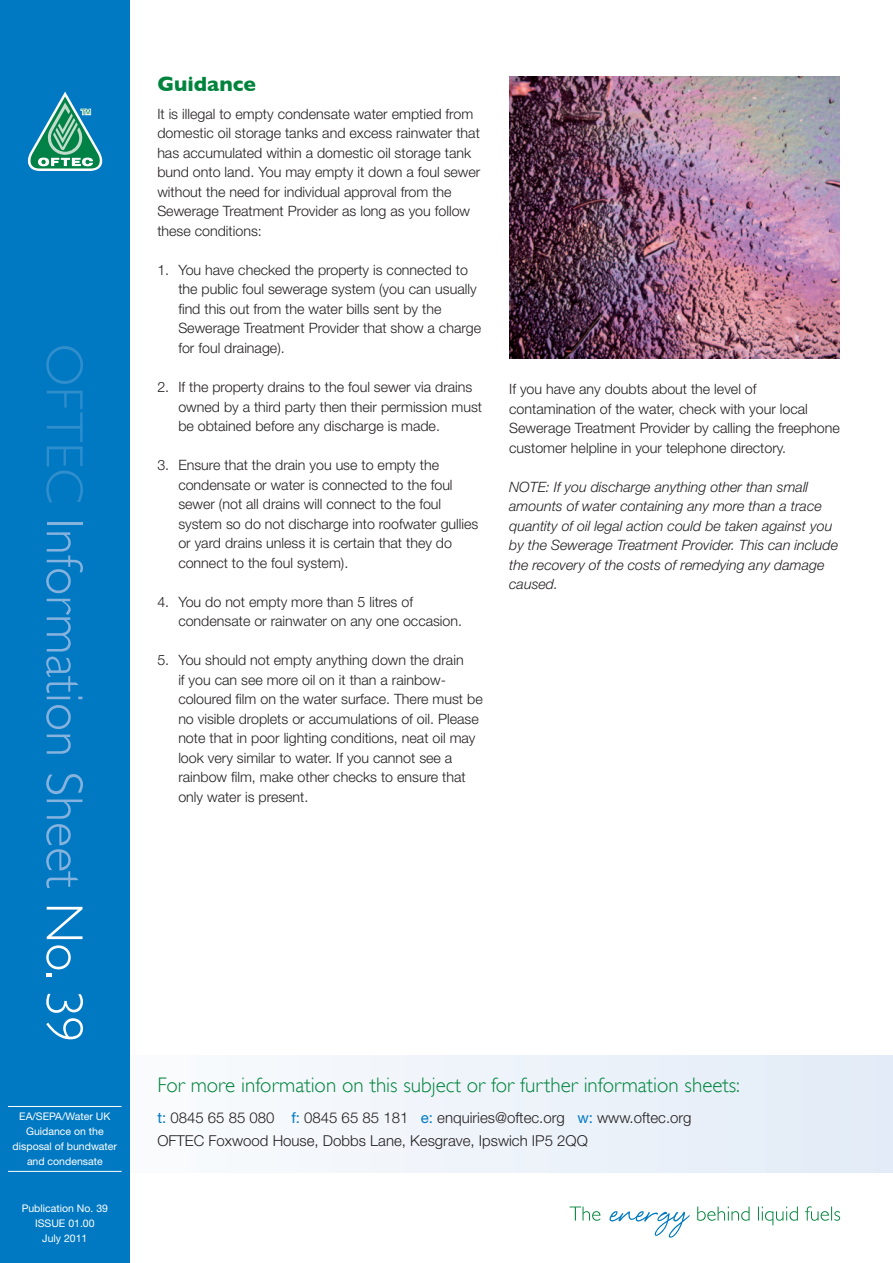
<style>
.page{position:relative;width:893px;height:1263px;background:#fff}
.page>*{position:absolute;margin:0;border:0;box-sizing:border-box;transform-origin:0 0}
.t1{font:300 52.5px "Gill Sans";color:#86b2de}
.t2{font:300 21px "Gill Sans";color:#00843d}
.Green_Heading{font:700 21px "Gill Sans";color:#00843d}
.t3{font:300 15px "Helvetica Neue";color:#231f20}
.bodycopy{font:300 14.25px/19.5px "Helvetica Neue";color:#231f20}
.bodycopy-2{font:italic 300 14.25px/19.5px "Helvetica Neue";color:#231f20}
.t4{font:10.5px/15px "Helvetica Neue";color:#fff;text-align:center}
.s1{color:#308ecd}
.s2{color:#fff}
.s3{font-weight:400;color:#0079c2}
</style>
<div class="page">
<div style="left:0;top:1055px;width:893px;height:118px;background:#eef4fa"></div>
<div style="left:0;top:0;width:130px;height:1263px;background:#0079c2"></div>
<svg style="left:27px;top:92px;width:76px;height:79px"></svg>
<hr style="left:8px;top:1106px;width:114px;height:1px;background:#fff">
<hr style="left:8px;top:1171px;width:114px;height:1px;background:#fff">
<img style="left:509px;top:77px;width:331px;height:282px">
<svg style="left:570px;top:1206px;width:270px;height:32px"></svg>
<p class="t1" style="left:94px;top:343px;width:701px;rotate:90deg"><span class="s1">OFTEC</span> Information Sheet <span class="s2">No. 39</span></p>
<p class="t4" style="left:13px;top:1108px;width:106px">EA/SEPA/Water UK<br>Guidance on the disposal of bundwater and condensate</p>
<p class="t4" style="left:22px;top:1201px;width:88px">Publication No. 39<br>ISSUE 01.00</p>
<p class="t4" style="left:42px;top:1231px;width:47px">July 2011</p>
<p class="Green_Heading" style="left:157px;top:72px;width:100px">Guidance</p>
<p class="bodycopy" style="left:157px;top:104px;width:325px">It is illegal to empty condensate water emptied from domestic oil storage tanks and excess rainwater that has accumulated within a domestic oil storage tank bund onto land. You may empty it down a foul sewer without the need for individual approval from the Sewerage Treatment Provider as long as you follow these conditions:</p>
<p class="bodycopy" style="left:178px;top:260px;width:304px;text-indent:-21px">1. You have checked the property is connected to the public foul sewerage system (you can usually find this out from the water bills sent by the Sewerage Treatment Provider that show a charge for foul drainage).</p>
<p class="bodycopy" style="left:178px;top:377px;width:305px;text-indent:-21px">2. If the property drains to the foul sewer via drains owned by a third party then their permission must be obtained before any discharge is made.</p>
<p class="bodycopy" style="left:178px;top:455px;width:302px;text-indent:-21px">3. Ensure that the drain you use to empty the condensate or water is connected to the foul sewer (not all drains will connect to the foul system so do not discharge into roofwater gullies or yard drains unless it is certain that they do connect to the foul system).</p>
<p class="bodycopy" style="left:178px;top:591px;width:285px;text-indent:-21px">4. You do not empty more than 5 litres of condensate or rainwater on any one occasion.</p>
<p class="bodycopy" style="left:178px;top:650px;width:306px;text-indent:-21px">5. You should not empty anything down the drain<br>if you can see more oil on it than a rainbow&shy;coloured film on the water surface. There must be no visible droplets or accumulations of oil. Please note that in poor lighting conditions, neat oil may look very similar to water. If you cannot see a rainbow film, make other checks to ensure that only water is present.</p>
<p class="bodycopy" style="left:509px;top:379px;width:332px">If you have any doubts about the level of contamination of the water, check with your local Sewerage Treatment Provider by calling the freephone customer helpline in your telephone directory.</p>
<p class="bodycopy-2" style="left:509px;top:477px;width:330px">NOTE: If you discharge anything other than small amounts of water containing any more than a trace quantity of oil legal action could be taken against you by the Sewerage Treatment Provider. This can include the recovery of the costs of remedying any damage caused.</p>
<p class="t2" style="left:157px;top:1073px;width:584px">For more information on this subject or for further information sheets:</p>
<p class="t3" style="left:157px;top:1109px;width:536px"><span class="s3">t:</span> 0845 65 85 080 <span class="s3">f:</span> 0845 65 85 181 <span class="s3">e:</span> enquiries@oftec.org <span class="s3">w:</span> www.oftec.org</p>
<p class="t3" style="left:157px;top:1131px;width:432px">OFTEC Foxwood House, Dobbs Lane, Kesgrave, Ipswich IP5 2QQ</p>
</div>
